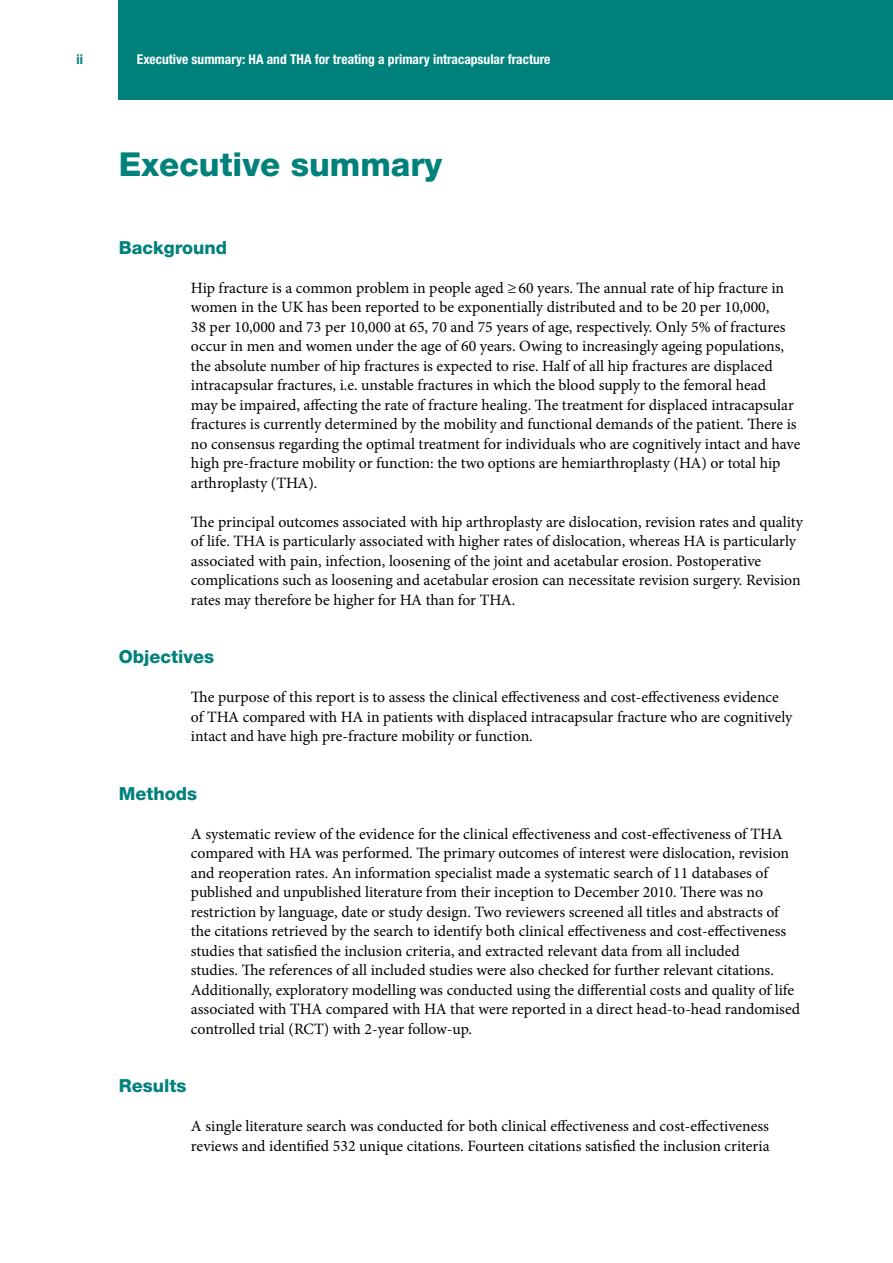
<style>
.page{position:relative;width:893px;height:1263px;background:#fff}
.page>*{position:absolute;margin:0;border:0;box-sizing:border-box;transform-origin:0 0}
.t1{font:800 33px "Helvetica Neue LT Pro";color:#00817b}
.t2{font:800 18px "Helvetica Neue LT Pro";color:#00817b}
.t3{font:15.75px/19.5px "Minion Pro";color:#000}
.t4{font:700 condensed 13.5px "Helvetica Neue LT Pro";color:#fff}
.t5{font:700 condensed 13.5px "Helvetica Neue LT Pro";color:#00817b}
</style>
<div class="page">
<div style="left:119px;top:0;width:774px;height:99px;background:#00817b"></div>
<p class="t5" style="left:76px;top:51px;width:8px">ii</p>
<p class="t4" style="left:137px;top:51px;width:415px">Executive summary: HA and THA for treating a primary intracapsular fracture</p>
<h1 class="t1" style="left:119px;top:144px;width:325px">Executive summary</h1>
<p class="t2" style="left:119px;top:236px;width:110px">Background</p>
<p class="t3" style="left:191px;top:278px;width:611px">Hip fracture is a common problem in people aged ≥60 years. The annual rate of hip fracture in women in the UK has been reported to be exponentially distributed and to be 20 per 10,000,<br>38 per 10,000 and 73 per 10,000 at 65, 70 and 75 years of age, respectively. Only 5% of fractures occur in men and women under the age of 60 years. Owing to increasingly ageing populations, the absolute number of hip fractures is expected to rise. Half of all hip fractures are displaced intracapsular fractures, i.e. unstable fractures in which the blood supply to the femoral head<br>may be impaired, affecting the rate of fracture healing. The treatment for displaced intracapsular fractures is currently determined by the mobility and functional demands of the patient. There is no consensus regarding the optimal treatment for individuals who are cognitively intact and have high pre-fracture mobility or function: the two options are hemiarthroplasty (HA) or total hip arthroplasty (THA).</p>
<p class="t3" style="left:191px;top:512px;width:614px">The principal outcomes associated with hip arthroplasty are dislocation, revision rates and quality of life. THA is particularly associated with higher rates of dislocation, whereas HA is particularly associated with pain, infection, loosening of the joint and acetabular erosion. Postoperative complications such as loosening and acetabular erosion can necessitate revision surgery. Revision rates may therefore be higher for HA than for THA.</p>
<p class="t2" style="left:119px;top:646px;width:97px">Objectives</p>
<p class="t3" style="left:191px;top:687px;width:603px">The purpose of this report is to assess the clinical effectiveness and cost-effectiveness evidence of THA compared with HA in patients with displaced intracapsular fracture who are cognitively intact and have high pre-fracture mobility or function.</p>
<p class="t2" style="left:119px;top:782px;width:80px">Methods</p>
<p class="t3" style="left:191px;top:824px;width:611px">A systematic review of the evidence for the clinical effectiveness and cost-effectiveness of THA compared with HA was performed. The primary outcomes of interest were dislocation, revision and reoperation rates. An information specialist made a systematic search of 11 databases of published and unpublished literature from their inception to December 2010. There was no restriction by language, date or study design. Two reviewers screened all titles and abstracts of the citations retrieved by the search to identify both clinical effectiveness and cost-effectiveness studies that satisfied the inclusion criteria, and extracted relevant data from all included<br>studies. The references of all included studies were also checked for further relevant citations.<br>Additionally, exploratory modelling was conducted using the differential costs and quality of life associated with THA compared with HA that were reported in a direct head-to-head randomised controlled trial (RCT) with 2-year follow-up.</p>
<p class="t2" style="left:119px;top:1075px;width:69px">Results</p>
<p class="t3" style="left:191px;top:1116px;width:580px">A single literature search was conducted for both clinical effectiveness and cost-effectiveness reviews and identified 532 unique citations. Fourteen citations satisfied the inclusion criteria</p>
</div>
